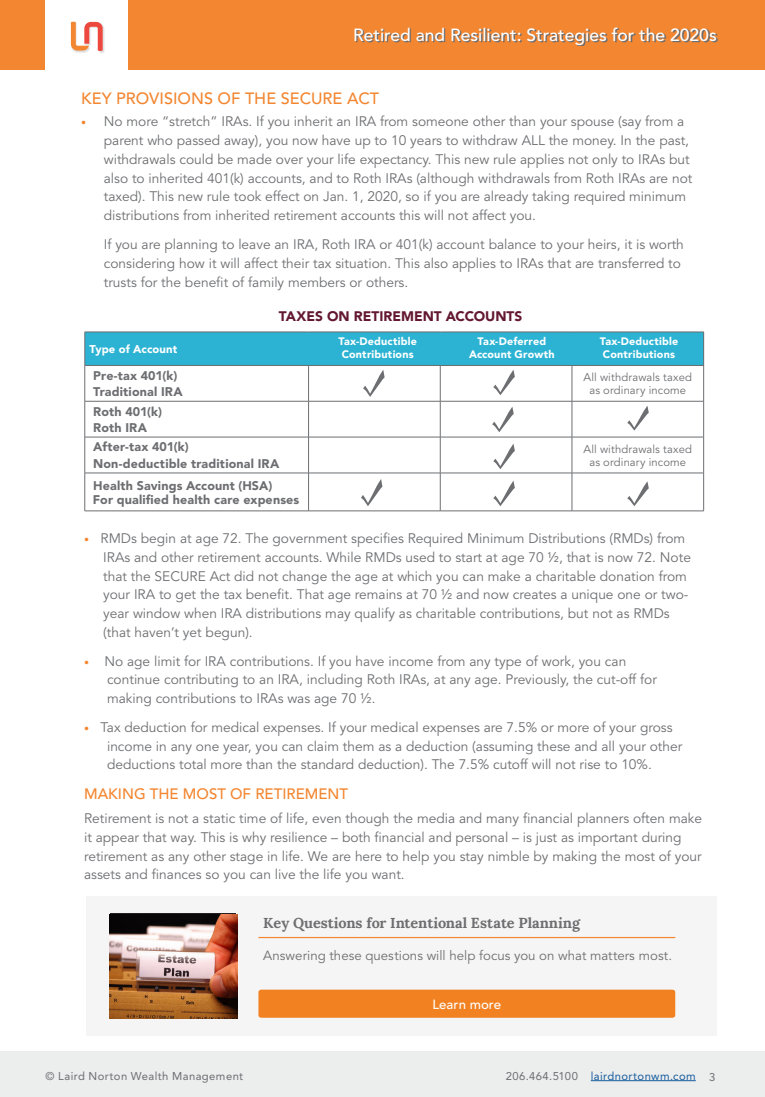
<style>
.page{position:relative;width:765px;height:1097px;background:#fff}
.page>*{position:absolute;margin:0;border:0;box-sizing:border-box;transform-origin:0 0}
.t1{font:500 17.5px "Avenir LT Std";color:#fff}
.t2{font:500 16.25px "Avenir LT Std";color:#f38630}
.t3{font:500 15px "Avenir LT Std";color:#f38630}
.t4{font:700 14.5px "Lora";color:#6e6e70}
.t5{font:13.75px/18.8px "Avenir LT Std";color:#6d6e71}
.t6{font:900 13.75px "Avenir LT Std";color:#631730}
.t7{font:13.25px "Avenir LT Std";color:#6e6e70}
.t8{font:500 13.25px "Avenir LT Std";color:#fff}
.t9{font:900 12.5px/16.8px "Avenir LT Std";letter-spacing:.01em;color:#6d6e71}
.t10{font:11.25px/12.5px "Avenir LT Std";letter-spacing:.01em;color:#6d6e71;text-align:center}
.t11{font:11.25px "Avenir LT Std";letter-spacing:.035em;color:#175d9e}
.t12{font:11.25px "Avenir LT Std";letter-spacing:.035em;color:#6c6d70}
.t13{font:900 11.25px "Avenir LT Std";letter-spacing:.01em;color:#fff}
.t14{font:900 10.75px/13.1px "Avenir LT Std";letter-spacing:.015em;color:#fff;text-align:center}
.s1{font-size:10px;color:#f3852f}
.s2{color:#6c6d70}
</style>
<div class="page">
<div style="left:71px;top:22px;width:34px;height:31px;background:#231f20;opacity:.15"></div>
<svg style="left:71px;top:22px;width:32px;height:29px"></svg>
<div style="left:0;top:0;width:45px;height:69px;background:#f38630"></div>
<div style="left:128px;top:0;width:637px;height:69px;background:#f38630"></div>
<svg style="left:356px;top:29px;width:361px;height:17px"></svg>
<div style="left:0;top:1052px;width:765px;height:45px;background:#eceded"></div>
<hr style="left:591px;top:1080px;width:105px;height:1px;background:#175d9e">
<div style="left:85px;top:332px;width:619px;height:33px;background:#2cb3d3"></div>
<hr style="left:85px;top:332px;width:224px;height:1px;background:#6d6e71">
<hr style="left:85px;top:332px;width:1px;height:33px;background:#6d6e71">
<hr style="left:309px;top:332px;width:131px;height:1px;background:#6d6e71">
<hr style="left:440px;top:332px;width:132px;height:1px;background:#6d6e71">
<hr style="left:572px;top:332px;width:132px;height:1px;background:#6d6e71">
<hr style="left:703px;top:332px;width:1px;height:33px;background:#6d6e71">
<hr style="left:85px;top:365px;width:224px;height:1px;background:#6d6e71">
<hr style="left:85px;top:366px;width:1px;height:35px;background:#6d6e71">
<hr style="left:309px;top:365px;width:131px;height:1px;background:#6d6e71">
<hr style="left:308px;top:366px;width:1px;height:35px;background:#6d6e71">
<hr style="left:440px;top:365px;width:132px;height:1px;background:#6d6e71">
<hr style="left:440px;top:366px;width:1px;height:35px;background:#6d6e71">
<hr style="left:572px;top:365px;width:132px;height:1px;background:#6d6e71">
<hr style="left:572px;top:366px;width:1px;height:35px;background:#6d6e71">
<hr style="left:703px;top:366px;width:1px;height:35px;background:#6d6e71">
<hr style="left:85px;top:401px;width:224px;height:1px;background:#6d6e71">
<hr style="left:85px;top:401px;width:1px;height:36px;background:#6d6e71">
<hr style="left:309px;top:401px;width:131px;height:1px;background:#6d6e71">
<hr style="left:308px;top:401px;width:1px;height:36px;background:#6d6e71">
<hr style="left:440px;top:401px;width:132px;height:1px;background:#6d6e71">
<hr style="left:440px;top:401px;width:1px;height:36px;background:#6d6e71">
<hr style="left:572px;top:401px;width:132px;height:1px;background:#6d6e71">
<hr style="left:572px;top:401px;width:1px;height:36px;background:#6d6e71">
<hr style="left:703px;top:401px;width:1px;height:36px;background:#6d6e71">
<hr style="left:85px;top:437px;width:224px;height:1px;background:#6d6e71">
<hr style="left:85px;top:437px;width:1px;height:36px;background:#6d6e71">
<hr style="left:309px;top:437px;width:131px;height:1px;background:#6d6e71">
<hr style="left:308px;top:437px;width:1px;height:36px;background:#6d6e71">
<hr style="left:440px;top:437px;width:132px;height:1px;background:#6d6e71">
<hr style="left:440px;top:437px;width:1px;height:36px;background:#6d6e71">
<hr style="left:572px;top:437px;width:132px;height:1px;background:#6d6e71">
<hr style="left:572px;top:437px;width:1px;height:36px;background:#6d6e71">
<hr style="left:703px;top:437px;width:1px;height:36px;background:#6d6e71">
<hr style="left:85px;top:473px;width:224px;height:1px;background:#6d6e71">
<hr style="left:85px;top:473px;width:1px;height:38px;background:#6d6e71">
<hr style="left:309px;top:473px;width:131px;height:1px;background:#6d6e71">
<hr style="left:308px;top:473px;width:1px;height:38px;background:#6d6e71">
<hr style="left:440px;top:473px;width:132px;height:1px;background:#6d6e71">
<hr style="left:440px;top:473px;width:1px;height:38px;background:#6d6e71">
<hr style="left:572px;top:473px;width:132px;height:1px;background:#6d6e71">
<hr style="left:572px;top:473px;width:1px;height:38px;background:#6d6e71">
<hr style="left:703px;top:473px;width:1px;height:38px;background:#6d6e71">
<hr style="left:85px;top:511px;width:224px;height:1px;background:#6d6e71">
<hr style="left:309px;top:511px;width:131px;height:1px;background:#6d6e71">
<hr style="left:440px;top:511px;width:132px;height:1px;background:#6d6e71">
<hr style="left:572px;top:511px;width:132px;height:1px;background:#6d6e71">
<svg style="left:363px;top:370px;width:22px;height:27px"></svg>
<svg style="left:361px;top:479px;width:21px;height:27px"></svg>
<svg style="left:493px;top:370px;width:22px;height:25px"></svg>
<svg style="left:492px;top:407px;width:22px;height:25px"></svg>
<svg style="left:493px;top:444px;width:22px;height:25px"></svg>
<svg style="left:493px;top:481px;width:22px;height:25px"></svg>
<svg style="left:627px;top:481px;width:22px;height:25px"></svg>
<svg style="left:627px;top:406px;width:22px;height:25px"></svg>
<div style="left:87px;top:896px;width:630px;height:140px;background:#f5f5f5"></div>
<hr style="left:258px;top:937px;width:417px;height:1px;background:#f28730">
<div style="left:258px;top:990px;width:417px;height:28px;background:#f28221;border-radius:3px"></div>
<img style="left:109px;top:914px;width:128px;height:104px">
<p class="t1" style="left:353px;top:24px;width:365px">Retired and Resilient: Strategies for the 2020s</p>
<p class="t2" style="left:81px;top:89px;width:299px">KEY PROVISIONS OF THE SECURE ACT</p>
<p class="t5" style="left:104px;top:113px;width:590px;text-indent:-22px"><span class="s1">•</span> No more “stretch” IRAs. If you inherit an IRA from someone other than your spouse (say from a parent who passed away), you now have up to 10 years to withdraw ALL the money. In the past, withdrawals could be made over your life expectancy. This new rule applies not only to IRAs but also to inherited 401(k) accounts, and to Roth IRAs (although withdrawals from Roth IRAs are not taxed). This new rule took effect on Jan. 1, 2020, so if you are already taking required minimum distributions from inherited retirement accounts this will not affect you.</p>
<p class="t5" style="left:104px;top:235px;width:582px">If you are planning to leave an IRA, Roth IRA or 401(k) account balance to your heirs, it is worth considering how it will affect their tax situation. This also applies to IRAs that are transferred to trusts for the benefit of family members or others.</p>
<p class="t6" style="left:279px;top:308px;width:245px">TAXES ON RETIREMENT ACCOUNTS</p>
<p class="t14" style="left:338px;top:335px;width:80px">Tax-Deductible<br>Contributions</p>
<p class="t14" style="left:469px;top:335px;width:87px">Tax-Deferred<br>Account Growth</p>
<p class="t14" style="left:600px;top:335px;width:80px">Tax-Deductible<br>Contributions</p>
<p class="t13" style="left:90px;top:342px;width:89px">Type of Account</p>
<p class="t9" style="left:93px;top:367px;width:91px">Pre-tax 401(k)<br>Traditional IRA</p>
<p class="t10" style="left:584px;top:372px;width:110px">All withdrawals taxed as ordinary income</p>
<p class="t9" style="left:93px;top:403px;width:70px">Roth 401(k)<br>Roth IRA</p>
<p class="t9" style="left:93px;top:439px;width:188px">After-tax 401(k)<br>Non-deductible traditional IRA</p>
<p class="t10" style="left:584px;top:443px;width:110px">All withdrawals taxed as ordinary income</p>
<p class="t9" style="left:93px;top:478px;width:208px;line-height:13.8px">Health Savings Account (HSA)<br>For qualified health care expenses</p>
<p class="t5" style="left:103px;top:529px;width:589px;text-indent:-19px"><span class="s1">•</span> RMDs begin at age 72. The government specifies Required Minimum Distributions (RMDs) from IRAs and other retirement accounts. While RMDs used to start at age 70 ½, that is now 72. Note that the SECURE Act did not change the age at which you can make a charitable donation from your IRA to get the tax benefit. That age remains at 70 ½ and now creates a unique one or two&shy;year window when IRA distributions may qualify as charitable contributions, but not as RMDs (that haven’t yet begun).</p>
<p class="t5" style="left:107px;top:652px;width:551px;text-indent:-23px"><span class="s1">•</span> No age limit for IRA contributions. If you have income from any type of work, you can continue contributing to an IRA, including Roth IRAs, at any age. Previously, the cut-off for making contributions to IRAs was age 70 ½.</p>
<p class="t5" style="left:107px;top:718px;width:577px;text-indent:-23px"><span class="s1">•</span> Tax deduction for medical expenses. If your medical expenses are 7.5% or more of your gross income in any one year, you can claim them as a deduction (assuming these and all your other deductions total more than the standard deduction). The 7.5% cutoff will not rise to 10%.</p>
<p class="t3" style="left:84px;top:785px;width:266px">MAKING THE MOST OF RETIREMENT</p>
<p class="t5" style="left:84px;top:809px;width:620px">Retirement is not a static time of life, even though the media and many financial planners often make it appear that way. This is why resilience – both financial and personal – is just as important during retirement as any other stage in life. We are here to help you stay nimble by making the most of your assets and finances so you can live the life you want.</p>
<p class="t4" style="left:263px;top:911px;width:318px">Key Questions for Intentional Estate Planning</p>
<p class="t7" style="left:263px;top:947px;width:410px">Answering these questions will help focus you on what matters most.</p>
<p class="t8" style="left:432px;top:996px;width:70px">Learn more</p>
<p class="t12" style="left:45px;top:1069px;width:199px">© Laird Norton Wealth Management</p>
<p class="t11" style="left:506px;top:1069px;width:211px"><span class="s2">206.464.5100</span> lairdnortonwm.com <span class="s2">3</span></p>
</div>
